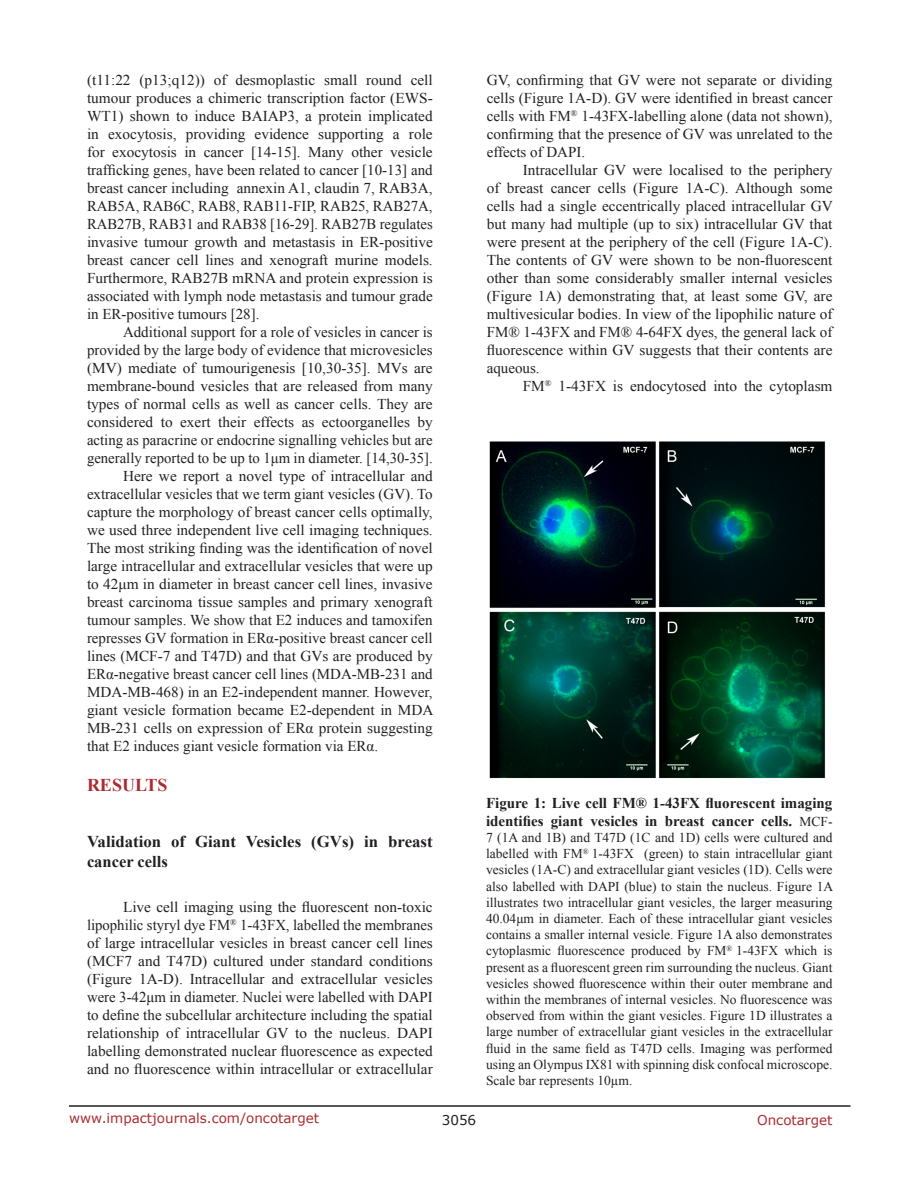
<style>
.page{position:relative;width:918px;height:1188px;background:#fff}
.page>*{position:absolute;margin:0;border:0;box-sizing:border-box;transform-origin:0 0}
.Heading{font:700 18px "Times New Roman";color:#ac2b31}
.SubHeading{font:700 16.5px/19.8px "Times New Roman";color:#221f22}
.BodyText{font:15px/18px "Times New Roman";color:#221f22;text-align:justify}
.FigureText{font:700 15px/18px "Times New Roman";color:#221f22}
.FigureText-2{font:13.5px/16.2px "Times New Roman";color:#221f22;text-align:justify}
.t1{font:13.5px "Verdana";color:#ac2b31}
.t2{font:13.5px "Verdana";color:#221f22}
.s1{font-weight:400;font-size:13.5px}
</style>
<div class="page">
<hr style="left:69px;top:1105px;width:781px;height:2px;background:#231f20">
<img style="left:489px;top:441px;width:337px;height:338px">
<p class="BodyText" style="left:87px;top:71px;width:347px">(t11:22 (p13;q12)) of desmoplastic small round cell tumour produces a chimeric transcription factor (EWS-WT1) shown to induce BAIAP3, a protein implicated in exocytosis, providing evidence supporting a role for exocytosis in cancer [14-15]. Many other vesicle trafficking genes, have been related to cancer [10-13] and breast cancer including annexin A1, claudin 7, RAB3A, RAB5A, RAB6C, RAB8, RAB11-FIP, RAB25, RAB27A, RAB27B, RAB31 and RAB38 [16-29]. RAB27B regulates invasive tumour growth and metastasis in ER-positive breast cancer cell lines and xenograft murine models.<br>Furthermore, RAB27B mRNA and protein expression is associated with lymph node metastasis and tumour grade in ER-positive tumours [28].</p>
<p class="BodyText" style="left:87px;top:323px;width:347px;text-indent:36px">Additional support for a role of vesicles in cancer is provided by the large body of evidence that microvesicles (MV) mediate of tumourigenesis [10,30-35]. MVs are membrane-bound vesicles that are released from many types of normal cells as well as cancer cells. They are considered to exert their effects as ectoorganelles by acting as paracrine or endocrine signalling vehicles but are generally reported to be up to 1μm in diameter. [14,30-35].</p>
<p class="BodyText" style="left:87px;top:467px;width:348px;text-indent:36px">Here we report a novel type of intracellular and extracellular vesicles that we term giant vesicles (GV). To capture the morphology of breast cancer cells optimally, we used three independent live cell imaging techniques.<br>The most striking finding was the identification of novel large intracellular and extracellular vesicles that were up to 42μm in diameter in breast cancer cell lines, invasive breast carcinoma tissue samples and primary xenograft tumour samples. We show that E2 induces and tamoxifen represses GV formation in ERα-positive breast cancer cell lines (MCF-7 and T47D) and that GVs are produced by ERα-negative breast cancer cell lines (MDA-MB-231 and MDA-MB-468) in an E2-independent manner. However, giant vesicle formation became E2-dependent in MDA MB-231 cells on expression of ERα protein suggesting that E2 induces giant vesicle formation via ERα.</p>
<p class="Heading" style="left:87px;top:773px;width:82px">RESULTS</p>
<p class="SubHeading" style="left:87px;top:831px;width:347px">Validation of Giant Vesicles (GVs) in breast cancer cells</p>
<p class="BodyText" style="left:87px;top:897px;width:347px;text-indent:36px">Live cell imaging using the fluorescent non-toxic lipophilic styryl dye FM<sup>®</sup> 1-43FX, labelled the membranes of large intracellular vesicles in breast cancer cell lines (MCF7 and T47D) cultured under standard conditions (Figure 1A-D). Intracellular and extracellular vesicles were 3-42μm in diameter. Nuclei were labelled with DAPI to define the subcellular architecture including the spatial relationship of intracellular GV to the nucleus. DAPI labelling demonstrated nuclear fluorescence as expected and no fluorescence within intracellular or extracellular</p>
<p class="BodyText" style="left:487px;top:71px;width:347px">GV, confirming that GV were not separate or dividing cells (Figure 1A-D). GV were identified in breast cancer cells with FM<sup>®</sup> 1-43FX-labelling alone (data not shown), confirming that the presence of GV was unrelated to the effects of DAPI.</p>
<p class="BodyText" style="left:487px;top:161px;width:348px;text-indent:36px">Intracellular GV were localised to the periphery of breast cancer cells (Figure 1A-C). Although some cells had a single eccentrically placed intracellular GV but many had multiple (up to six) intracellular GV that were present at the periphery of the cell (Figure 1A-C).<br>The contents of GV were shown to be non-fluorescent other than some considerably smaller internal vesicles (Figure 1A) demonstrating that, at least some GV, are multivesicular bodies. In view of the lipophilic nature of FM® 1-43FX and FM® 4-64FX dyes, the general lack of fluorescence within GV suggests that their contents are aqueous.</p>
<p class="BodyText" style="left:523px;top:377px;width:311px">FM<sup>®</sup> 1-43FX is endocytosed into the cytoplasm</p>
<p class="FigureText" style="left:486px;top:793px;width:348px">Figure 1: Live cell FM® 1-43FX fluorescent imaging identifies giant vesicles in breast cancer cells. <span class="s1">MCF-</span></p>
<p class="FigureText-2" style="left:486px;top:829px;width:349px">7 (1A and 1B) and T47D (1C and 1D) cells were cultured and labelled with FM<sup>®</sup> 1-43FX (green) to stain intracellular giant vesicles (1A-C) and extracellular giant vesicles (1D). Cells were also labelled with DAPI (blue) to stain the nucleus. Figure 1A illustrates two intracellular giant vesicles, the larger measuring 40.04μm in diameter. Each of these intracellular giant vesicles contains a smaller internal vesicle. Figure 1A also demonstrates cytoplasmic fluorescence produced by FM<sup>®</sup> 1-43FX which is present as a fluorescent green rim surrounding the nucleus. Giant vesicles showed fluorescence within their outer membrane and within the membranes of internal vesicles. No fluorescence was observed from within the giant vesicles. Figure 1D illustrates a large number of extracellular giant vesicles in the extracellular fluid in the same field as T47D cells. Imaging was performed using an Olympus IX81 with spinning disk confocal microscope.<br>Scale bar represents 10µm.</p>
<p class="t1" style="left:69px;top:1109px;width:252px">www.impactjournals.com/oncotarget</p>
<p class="t2" style="left:442px;top:1111px;width:36px">3056</p>
<p class="t1" style="left:757px;top:1111px;width:77px">Oncotarget</p>
</div>
